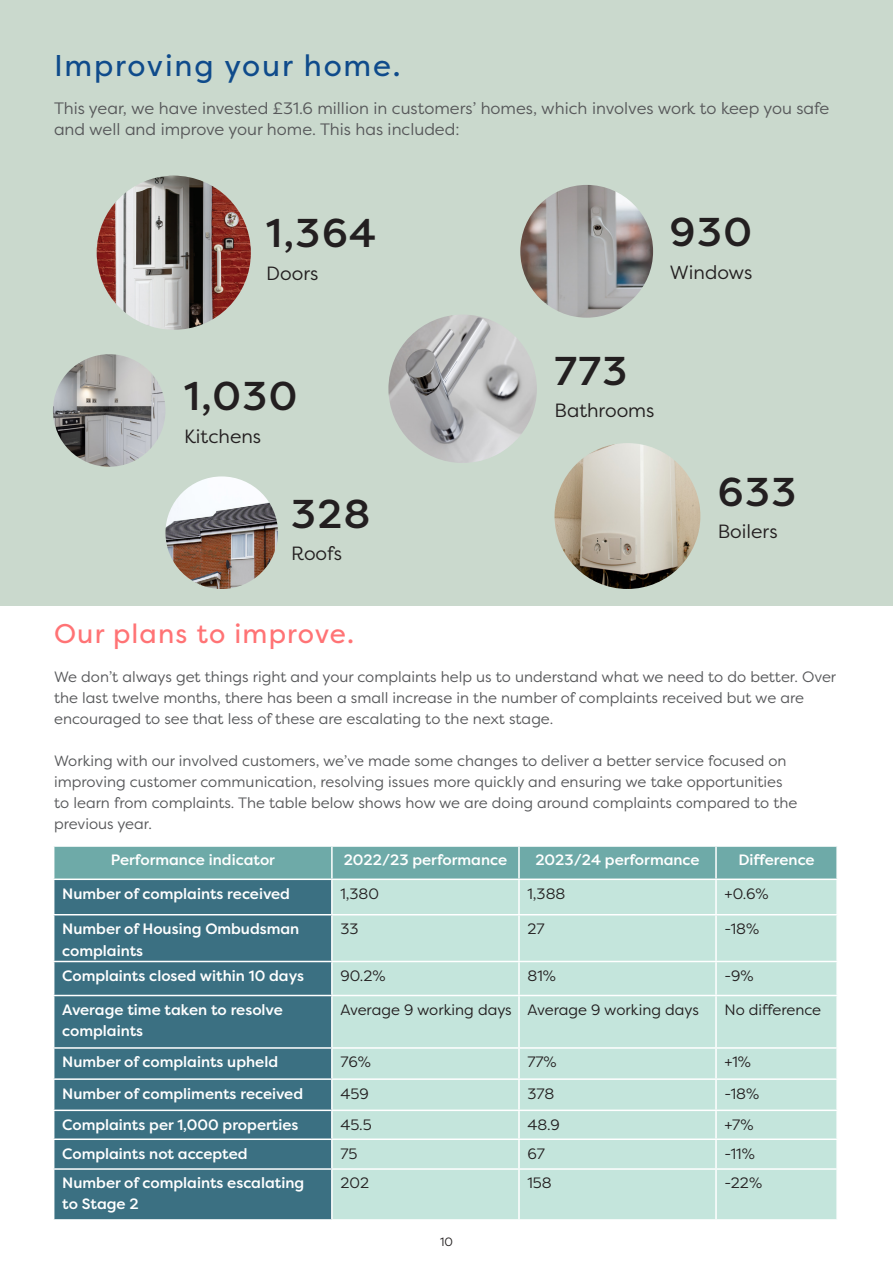
<style>
.page{position:relative;width:893px;height:1263px;background:#fff}
.page>*{position:absolute;margin:0;border:0;box-sizing:border-box;transform-origin:0 0}
.t1{font:500 40.2px "Filson Pro";letter-spacing:.04em;color:#231f20}
.t2{font:30px "Filson Pro";letter-spacing:.06em;color:#0f4b8b}
.t3{font:27px "Filson Pro";letter-spacing:.04em;color:#ff7375}
.t4{font:19.2px "Filson Pro";color:#231f20}
.t5{font:16.5px/21px "Filson Pro";color:#57585a}
.t6{font:15px/21px "Filson Pro";color:#57585a}
.t7{font:500 15px/21px "Filson Pro";color:#fff}
.t8{font:15px "Filson Pro";color:#231f20}
.t9{font:12px "Filson Pro";color:#231f20}
</style>
<div class="page">
<div style="left:0;top:0;width:893px;height:605px;background:#cad9cd"></div>
<img style="left:97px;top:176px;width:154px;height:154px;border-radius:77px">
<img style="left:388px;top:314px;width:149px;height:149px;border-radius:74px">
<img style="left:165px;top:476px;width:113px;height:113px;border-radius:56px">
<img style="left:53px;top:354px;width:112px;height:113px;border-radius:56px">
<img style="left:520px;top:185px;width:133px;height:133px;border-radius:66px">
<img style="left:554px;top:443px;width:146px;height:146px;border-radius:73px">
<div style="left:54px;top:847px;width:782px;height:31px;background:#6eaaa8"></div>
<div style="left:54px;top:880px;width:277px;height:339px;background:#3b7082"></div>
<div style="left:333px;top:880px;width:503px;height:339px;background:#c4e5dc"></div>
<hr style="left:331px;top:847px;width:2px;height:31px;background:#fff">
<hr style="left:518px;top:847px;width:2px;height:31px;background:#fff">
<hr style="left:715px;top:847px;width:2px;height:31px;background:#fff">
<hr style="left:518px;top:880px;width:2px;height:34px;background:#fff">
<hr style="left:715px;top:880px;width:2px;height:34px;background:#fff">
<hr style="left:53px;top:914px;width:279px;height:1px;background:#fff">
<hr style="left:332px;top:914px;width:187px;height:1px;background:#fff">
<hr style="left:519px;top:914px;width:197px;height:1px;background:#fff">
<hr style="left:518px;top:915px;width:2px;height:46px;background:#fff">
<hr style="left:716px;top:914px;width:122px;height:1px;background:#fff">
<hr style="left:715px;top:915px;width:2px;height:46px;background:#fff">
<hr style="left:53px;top:961px;width:279px;height:1px;background:#fff">
<hr style="left:332px;top:961px;width:187px;height:1px;background:#fff">
<hr style="left:519px;top:961px;width:197px;height:1px;background:#fff">
<hr style="left:518px;top:962px;width:2px;height:33px;background:#fff">
<hr style="left:716px;top:961px;width:122px;height:1px;background:#fff">
<hr style="left:715px;top:962px;width:2px;height:33px;background:#fff">
<hr style="left:53px;top:995px;width:279px;height:1px;background:#fff">
<hr style="left:332px;top:995px;width:187px;height:1px;background:#fff">
<hr style="left:519px;top:995px;width:197px;height:1px;background:#fff">
<hr style="left:518px;top:996px;width:2px;height:51px;background:#fff">
<hr style="left:716px;top:995px;width:122px;height:1px;background:#fff">
<hr style="left:715px;top:996px;width:2px;height:51px;background:#fff">
<hr style="left:53px;top:1047px;width:279px;height:2px;background:#fff">
<hr style="left:332px;top:1047px;width:187px;height:2px;background:#fff">
<hr style="left:519px;top:1047px;width:197px;height:2px;background:#fff">
<hr style="left:518px;top:1049px;width:2px;height:29px;background:#fff">
<hr style="left:716px;top:1047px;width:122px;height:2px;background:#fff">
<hr style="left:715px;top:1049px;width:2px;height:29px;background:#fff">
<hr style="left:53px;top:1078px;width:279px;height:2px;background:#fff">
<hr style="left:332px;top:1078px;width:187px;height:2px;background:#fff">
<hr style="left:519px;top:1078px;width:197px;height:2px;background:#fff">
<hr style="left:518px;top:1080px;width:2px;height:29px;background:#fff">
<hr style="left:716px;top:1078px;width:122px;height:2px;background:#fff">
<hr style="left:715px;top:1080px;width:2px;height:29px;background:#fff">
<hr style="left:53px;top:1109px;width:279px;height:2px;background:#fff">
<hr style="left:332px;top:1109px;width:187px;height:2px;background:#fff">
<hr style="left:519px;top:1109px;width:197px;height:2px;background:#fff">
<hr style="left:518px;top:1111px;width:2px;height:27px;background:#fff">
<hr style="left:716px;top:1109px;width:122px;height:2px;background:#fff">
<hr style="left:715px;top:1111px;width:2px;height:27px;background:#fff">
<hr style="left:53px;top:1138px;width:279px;height:2px;background:#fff">
<hr style="left:332px;top:1138px;width:187px;height:2px;background:#fff">
<hr style="left:519px;top:1138px;width:197px;height:2px;background:#fff">
<hr style="left:518px;top:1140px;width:2px;height:28px;background:#fff">
<hr style="left:716px;top:1138px;width:122px;height:2px;background:#fff">
<hr style="left:715px;top:1140px;width:2px;height:28px;background:#fff">
<hr style="left:53px;top:1168px;width:279px;height:2px;background:#fff">
<hr style="left:332px;top:1168px;width:187px;height:2px;background:#fff">
<hr style="left:519px;top:1168px;width:197px;height:2px;background:#fff">
<hr style="left:518px;top:1170px;width:2px;height:49px;background:#fff">
<hr style="left:716px;top:1168px;width:122px;height:2px;background:#fff">
<hr style="left:715px;top:1170px;width:2px;height:49px;background:#fff">
<p class="t2" style="left:54px;top:45px;width:348px">Improving your home.</p>
<p class="t5" style="left:54px;top:97px;width:777px">This year, we have invested £31.6 million in customers’ homes, which involves work to keep you safe and well and improve your home. This has included:</p>
<p class="t1" style="left:266px;top:205px;width:111px">1,364</p>
<p class="t4" style="left:266px;top:260px;width:54px">Doors</p>
<p class="t1" style="left:184px;top:368px;width:115px">1,030</p>
<p class="t4" style="left:184px;top:423px;width:79px">Kitchens</p>
<p class="t1" style="left:291px;top:486px;width:81px">328</p>
<p class="t4" style="left:291px;top:541px;width:53px">Roofs</p>
<p class="t1" style="left:670px;top:205px;width:84px">930</p>
<p class="t4" style="left:670px;top:260px;width:84px">Windows</p>
<p class="t1" style="left:554px;top:343px;width:74px">773</p>
<p class="t4" style="left:554px;top:398px;width:102px">Bathrooms</p>
<p class="t1" style="left:718px;top:464px;width:80px">633</p>
<p class="t4" style="left:718px;top:519px;width:61px">Boilers</p>
<p class="t3" style="left:54px;top:615px;width:301px">Our plans to improve.</p>
<p class="t6" style="left:54px;top:666px;width:784px">We don’t always get things right and your complaints help us to understand what we need to do better. Over the last twelve months, there has been a small increase in the number of complaints received but we are encouraged to see that less of these are escalating to the next stage.</p>
<p class="t6" style="left:54px;top:750px;width:745px">Working with our involved customers, we’ve made some changes to deliver a better service focused on improving customer communication, resolving issues more quickly and ensuring we take opportunities to learn from complaints. The table below shows how we are doing around complaints compared to the previous year.</p>
<p class="t7" style="left:111px;top:849px;width:166px">Performance indicator</p>
<p class="t7" style="left:344px;top:849px;width:165px">2022/23 performance</p>
<p class="t7" style="left:535px;top:849px;width:166px">2023/24 performance</p>
<p class="t7" style="left:738px;top:849px;width:78px">Difference</p>
<p class="t7" style="left:62px;top:882px;width:229px">Number of complaints received</p>
<p class="t8" style="left:340px;top:883px;width:40px">1,380</p>
<p class="t8" style="left:527px;top:883px;width:39px">1,388</p>
<p class="t8" style="left:724px;top:883px;width:45px">+0.6%</p>
<p class="t7" style="left:62px;top:918px;width:239px">Number of Housing Ombudsman complaints</p>
<p class="t8" style="left:340px;top:919px;width:20px">33</p>
<p class="t8" style="left:527px;top:919px;width:19px">27</p>
<p class="t8" style="left:724px;top:919px;width:36px">-18%</p>
<p class="t7" style="left:62px;top:965px;width:243px">Complaints closed within 10 days</p>
<p class="t8" style="left:340px;top:966px;width:47px">90.2%</p>
<p class="t8" style="left:527px;top:966px;width:30px">81%</p>
<p class="t8" style="left:724px;top:966px;width:31px">-9%</p>
<p class="t7" style="left:62px;top:999px;width:222px">Average time taken to resolve complaints</p>
<p class="t8" style="left:340px;top:1000px;width:173px">Average 9 working days</p>
<p class="t8" style="left:527px;top:1000px;width:173px">Average 9 working days</p>
<p class="t8" style="left:724px;top:1000px;width:98px">No difference</p>
<p class="t7" style="left:62px;top:1051px;width:217px">Number of complaints upheld</p>
<p class="t8" style="left:340px;top:1052px;width:32px">76%</p>
<p class="t8" style="left:527px;top:1052px;width:31px">77%</p>
<p class="t8" style="left:724px;top:1052px;width:28px">+1%</p>
<p class="t7" style="left:62px;top:1082px;width:242px">Number of compliments received</p>
<p class="t8" style="left:340px;top:1083px;width:30px">459</p>
<p class="t8" style="left:527px;top:1083px;width:28px">378</p>
<p class="t8" style="left:724px;top:1083px;width:36px">-18%</p>
<p class="t7" style="left:62px;top:1113px;width:238px">Complaints per 1,000 properties</p>
<p class="t8" style="left:340px;top:1114px;width:33px">45.5</p>
<p class="t8" style="left:527px;top:1114px;width:34px">48.9</p>
<p class="t8" style="left:724px;top:1114px;width:30px">+7%</p>
<p class="t7" style="left:62px;top:1142px;width:187px">Complaints not accepted</p>
<p class="t8" style="left:340px;top:1143px;width:18px">75</p>
<p class="t8" style="left:527px;top:1143px;width:19px">67</p>
<p class="t8" style="left:724px;top:1144px;width:32px">-11%</p>
<p class="t7" style="left:62px;top:1172px;width:244px">Number of complaints escalating</p>
<p class="t7" style="left:62px;top:1193px;width:78px">to Stage 2</p>
<p class="t8" style="left:340px;top:1173px;width:30px">202</p>
<p class="t8" style="left:527px;top:1173px;width:26px">158</p>
<p class="t8" style="left:724px;top:1173px;width:39px">-22%</p>
<p class="t9" style="left:440px;top:1234px;width:14px">10</p>
</div>
